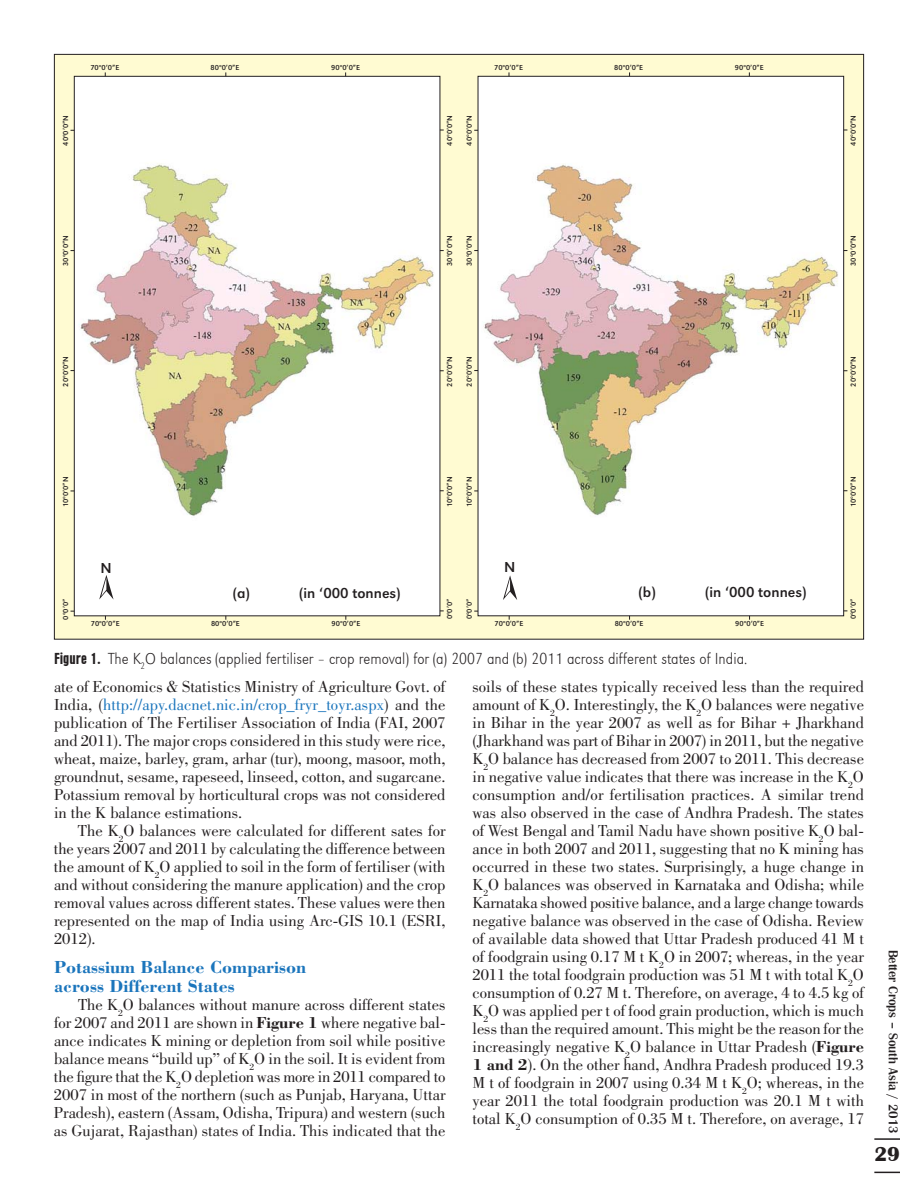
<style>
.page{position:relative;width:918px;height:1188px;background:#fff}
.page>*{position:absolute;margin:0;border:0;box-sizing:border-box;transform-origin:0 0}
.t1{font:700 21px "Britannic T";color:#231f20}
.t2{font:700 18px/19.5px "Bodoni";color:#1b75bc}
.t3{font:16.5px/18px "Bodoni";color:#231f20;text-align:justify}
.t4{font:16.5px "URW Grotesk T Ext Lig Ext Nar";color:#231f20}
.t5{font:15px "URW Grotesk T";color:#231f20}
.t6{font:500 13.5px "Britannic T";color:#231f20}
.t7{font:7.5px "URW Grotesk T";color:#231f20}
.s1{font-family:"URW Grotesk T Bol Con"}
.s2{color:#1b75bc}
.s3{font-weight:700}
</style>
<div class="page">
<hr style="left:874px;top:1138px;width:26px;height:2px;background:#231f20">
<svg style="left:874px;top:1172px;width:26px;height:1px"></svg>
<div style="left:54px;top:54px;width:810px;height:585px;background:#fffbd2"></div>
<div style="left:478px;top:76px;width:366px;height:540px;background:#fff"></div>
<div style="left:74px;top:76px;width:366px;height:540px;background:#fff"></div>
<img style="left:79px;top:163px;width:355px;height:353px">
<img style="left:483px;top:164px;width:355px;height:351px">
<svg style="left:99px;top:575px;width:15px;height:25px"></svg>
<svg style="left:503px;top:575px;width:14px;height:25px"></svg>
<p class="t7" style="left:90px;top:65px;width:30px">70°0’0”E</p>
<p class="t7" style="left:211px;top:65px;width:30px">80°0’0”E</p>
<p class="t7" style="left:331px;top:65px;width:30px">90°0’0”E</p>
<p class="t7" style="left:494px;top:65px;width:30px">70°0’0”E</p>
<p class="t7" style="left:614px;top:65px;width:30px">80°0’0”E</p>
<p class="t7" style="left:735px;top:65px;width:30px">90°0’0”E</p>
<p class="t7" style="left:63px;top:146px;width:32px;rotate:-90deg">40°0’0”N</p>
<p class="t7" style="left:447px;top:146px;width:32px;rotate:-90deg">40°0’0”N</p>
<p class="t7" style="left:467px;top:146px;width:32px;rotate:-90deg">40°0’0”N</p>
<p class="t7" style="left:851px;top:146px;width:32px;rotate:-90deg">40°0’0”N</p>
<p class="t7" style="left:63px;top:266px;width:32px;rotate:-90deg">30°0’0”N</p>
<p class="t7" style="left:447px;top:266px;width:32px;rotate:-90deg">30°0’0”N</p>
<p class="t7" style="left:466px;top:266px;width:32px;rotate:-90deg">30°0’0”N</p>
<p class="t7" style="left:850px;top:266px;width:32px;rotate:-90deg">30°0’0”N</p>
<p class="t7" style="left:63px;top:387px;width:32px;rotate:-90deg">20°0’0”N</p>
<p class="t7" style="left:447px;top:387px;width:32px;rotate:-90deg">20°0’0”N</p>
<p class="t7" style="left:467px;top:387px;width:32px;rotate:-90deg">20°0’0”N</p>
<p class="t7" style="left:851px;top:387px;width:32px;rotate:-90deg">20°0’0”N</p>
<p class="t7" style="left:63px;top:507px;width:32px;rotate:-90deg">10°0’0”N</p>
<p class="t7" style="left:447px;top:507px;width:32px;rotate:-90deg">10°0’0”N</p>
<p class="t7" style="left:467px;top:507px;width:32px;rotate:-90deg">10°0’0”N</p>
<p class="t7" style="left:851px;top:507px;width:32px;rotate:-90deg">10°0’0”N</p>
<p class="t7" style="left:63px;top:620px;width:22px;rotate:-90deg">0°0’0”</p>
<p class="t5" style="left:100px;top:562px;width:13px">N</p>
<p class="t5" style="left:504px;top:562px;width:13px">N</p>
<p class="t5" style="left:299px;top:587px;width:103px">(in ‘000 tonnes)</p>
<p class="t5" style="left:639px;top:587px;width:19px">(b)</p>
<p class="t5" style="left:705px;top:587px;width:103px">(in ‘000 tonnes)</p>
<p class="t5" style="left:233px;top:587px;width:19px">(a)</p>
<p class="t7" style="left:467px;top:619px;width:22px;rotate:-90deg">0°0’0”</p>
<p class="t7" style="left:447px;top:619px;width:22px;rotate:-90deg">0°0’0”</p>
<p class="t7" style="left:495px;top:621px;width:30px">70°0’0”E</p>
<p class="t7" style="left:615px;top:621px;width:30px">80°0’0”E</p>
<p class="t7" style="left:735px;top:621px;width:30px">90°0’0”E</p>
<p class="t7" style="left:91px;top:621px;width:30px">70°0’0”E</p>
<p class="t7" style="left:211px;top:621px;width:30px">80°0’0”E</p>
<p class="t7" style="left:332px;top:621px;width:30px">90°0’0”E</p>
<p class="t4" style="left:54px;top:648px;width:695px"><span class="s1">Figure 1.</span> The K<sub>2</sub>O balances (applied fertiliser – crop removal) for (a) 2007 and (b) 2011 across different states of India.</p>
<p class="t7" style="left:851px;top:619px;width:22px;rotate:-90deg">0°0’0”</p>
<p class="t3" style="left:54px;top:679px;width:393px">ate of Economics &amp; Statistics Ministry of Agriculture Govt. of India, (<span class="s2">http://apy.dacnet.nic.in/crop_fryr_toyr.aspx</span>) and the publication of The Fertiliser Association of India (FAI, 2007 and 2011). The major crops considered in this study were rice, wheat, maize, barley, gram, arhar (tur), moong, masoor, moth, groundnut, sesame, rapeseed, linseed, cotton, and sugarcane.<br>Potassium removal by horticultural crops was not considered in the K balance estimations.</p>
<p class="t3" style="left:54px;top:823px;width:393px;text-indent:24px">The K<sub>2</sub>O balances were calculated for different sates for the years 2007 and 2011 by calculating the difference between the amount of K<sub>2</sub>O applied to soil in the form of fertiliser (with and without considering the manure application) and the crop removal values across different states. These values were then represented on the map of India using Arc-GIS 10.1 (ESRI, 2012).</p>
<p class="t2" style="left:54px;top:959px;width:254px">Potassium Balance Comparison across Different States</p>
<p class="t3" style="left:54px;top:997px;width:393px;text-indent:24px">The K<sub>2</sub>O balances without manure across different states for 2007 and 2011 are shown in <span class="s3">Figure 1</span> where negative bal&shy;ance indicates K mining or depletion from soil while positive balance means “build up” of K<sub>2</sub>O in the soil. It is evident from the figure that the K<sub>2</sub>O depletion was more in 2011 compared to 2007 in most of the northern (such as Punjab, Haryana, Uttar Pradesh), eastern (Assam, Odisha, Tripura) and western (such as Gujarat, Rajasthan) states of India. This indicated that the</p>
<p class="t3" style="left:472px;top:679px;width:393px">soils of these states typically received less than the required amount of K<sub>2</sub>O. Interestingly, the K<sub>2</sub>O balances were negative in Bihar in the year 2007 as well as for Bihar + Jharkhand (Jharkhand was part of Bihar in 2007) in 2011, but the negative K<sub>2</sub>O balance has decreased from 2007 to 2011. This decrease in negative value indicates that there was increase in the K<sub>2</sub>O consumption and/or fertilisation practices. A similar trend was also observed in the case of Andhra Pradesh. The states of West Bengal and Tamil Nadu have shown positive K<sub>2</sub>O bal&shy;ance in both 2007 and 2011, suggesting that no K mining has occurred in these two states. Surprisingly, a huge change in K<sub>2</sub>O balances was observed in Karnataka and Odisha; while Karnataka showed positive balance, and a large change towards negative balance was observed in the case of Odisha. Review of available data showed that Uttar Pradesh produced 41 M t of foodgrain using 0.17 M t K<sub>2</sub>O in 2007; whereas, in the year 2011 the total foodgrain production was 51 M t with total K<sub>2</sub>O consumption of 0.27 M t. Therefore, on average, 4 to 4.5 kg of K<sub>2</sub>O was applied per t of food grain production, which is much less than the required amount. This might be the reason for the increasingly negative K<sub>2</sub>O balance in Uttar Pradesh (<span class="s3">Figure 1 and 2</span>). On the other hand, Andhra Pradesh produced 19.3<br>M t of foodgrain in 2007 using 0.34 M t K<sub>2</sub>O; whereas, in the year 2011 the total foodgrain production was 20.1 M t with total K<sub>2</sub>O consumption of 0.35 M t. Therefore, on average, 17</p>
<p class="t6" style="left:902px;top:950px;width:186px;rotate:90deg">Better Crops – South Asia / 2013</p>
<p class="t1" style="left:874px;top:1140px;width:27px">29</p>
</div>
